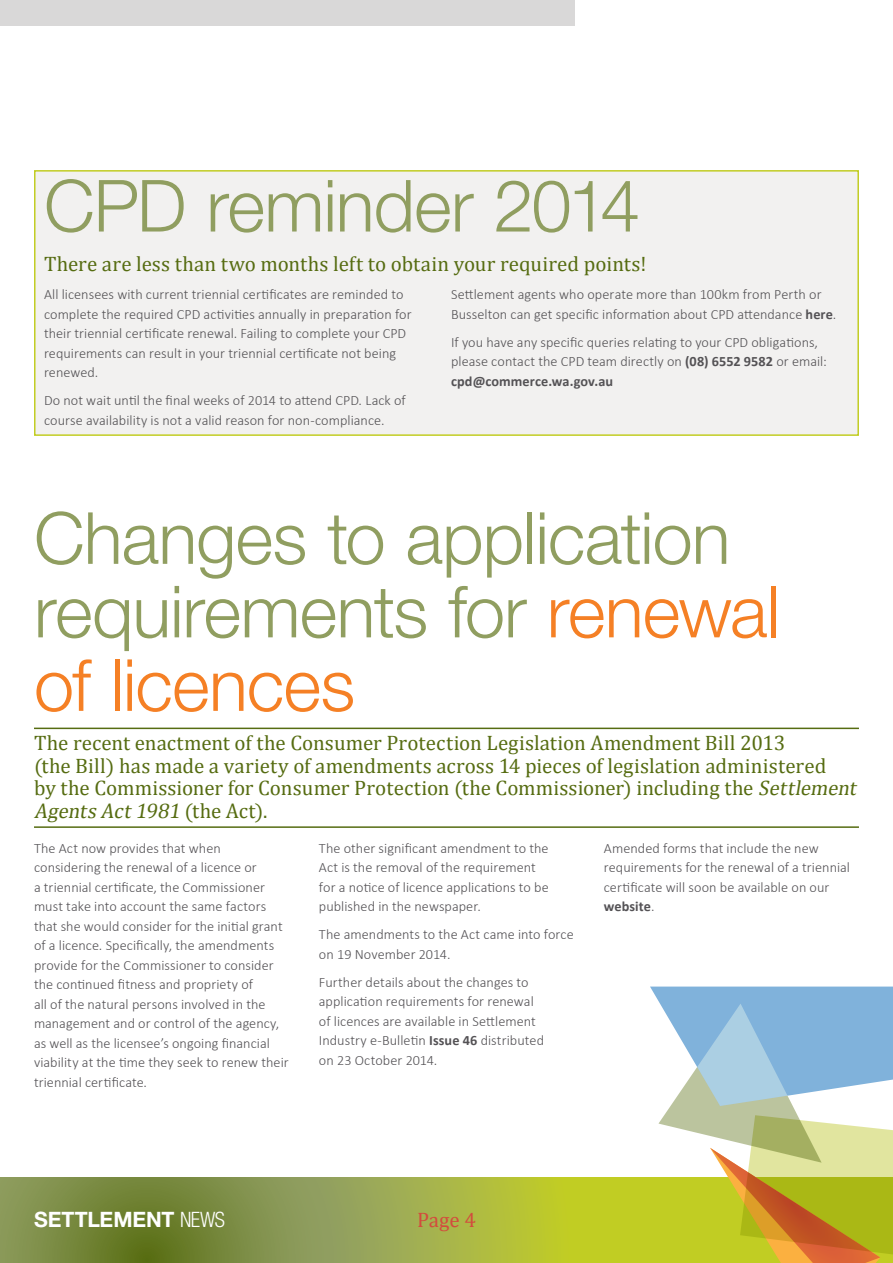
<style>
.page{position:relative;width:893px;height:1263px;background:#fff}
.page>*{position:absolute;margin:0;border:0;box-sizing:border-box;transform-origin:0 0}
.SN_Main_heading{font:300 72px/73.5px "Helvetica Neue LT Std";letter-spacing:-.015em;color:#909e60}
.t1{font:700 21.15px "Helvetica Neue LT Std";color:#fff}
.SN_Intro_para{font:21px/22.5px "Cambria Math";color:#566c11}
.t2{font:21px "Cambria Math";color:#d34b3d}
.SN_Body_text{font:300 14.25px/19.5px "Calibri";color:#545255}
.s1{font-weight:700}
.s2{color:#f58025}
.s3{font-style:italic}
.s4{font-weight:300;font-stretch:condensed}
</style>
<div class="page">
<svg style="left:0;top:1178px;width:650px;height:85px;background:#94a341"></svg>
<div style="left:0;top:0;width:574px;height:26px;background:#d9d8d8"></div>
<svg style="left:650px;top:986px;width:243px;height:277px"></svg>
<div style="left:35px;top:171px;width:823px;height:264px;background:#f2f1f0"></div>
<div style="left:34px;top:170px;width:825px;height:266px;border:2px solid #c2cd23"></div>
<hr style="left:34px;top:728px;width:825px;height:1px;background:#566c11">
<hr style="left:34px;top:826px;width:825px;height:2px;background:#566c11">
<p class="SN_Main_heading" style="left:44px;top:168px;width:598px">CPD reminder 2014</p>
<p class="SN_Intro_para" style="left:44px;top:253px;width:604px">There are less than two months left to obtain your required points!</p>
<p class="SN_Body_text" style="left:44px;top:284px;width:369px">All licensees with current triennial certificates are reminded to complete the required CPD activities annually in preparation for their triennial certificate renewal. Failing to complete your CPD requirements can result in your triennial certificate not being renewed.</p>
<p class="SN_Body_text" style="left:44px;top:390px;width:363px">Do not wait until the final weeks of 2014 to attend CPD. Lack of course availability is not a valid reason for non-compliance.</p>
<p class="SN_Body_text" style="left:451px;top:284px;width:387px">Settlement agents who operate more than 100km from Perth or<br>Busselton can get specific information about CPD attendance <span class="s1">here</span>.</p>
<p class="SN_Body_text" style="left:451px;top:332px;width:377px">If you have any specific queries relating to your CPD obligations, please contact the CPD team directly on <span class="s1">(08) 6552 9582</span> or email: <span class="s1">cpd@commerce.wa.gov.au</span></p>
<p class="SN_Main_heading" style="left:34px;top:500px;width:748px">Changes to application requirements for <span class="s2">renewal of licences</span></p>
<p class="SN_Intro_para" style="left:34px;top:732px;width:842px">The recent enactment of the Consumer Protection Legislation Amendment Bill 2013<br>(the Bill) has made a variety of amendments across 14 pieces of legislation administered<br>by the Commissioner for Consumer Protection (the Commissioner) including the <span class="s3">Settlement AgentsAct1981</span>(t h e A c t) .</p>
<p class="SN_Body_text" style="left:34px;top:838px;width:256px">The Act now provides that when considering the renewal of a licence or<br>a triennial certificate, the Commissioner must take into account the same factors that she would consider for the initial grant of a licence. Specifically, the amendments provide for the Commissioner to consider the continued fitness and propriety of<br>all of the natural persons involved in the management and or control of the agency, as well as the licensee’s ongoing financial viability at the time they seek to renew their triennial certificate.</p>
<p class="SN_Body_text" style="left:319px;top:838px;width:231px">The other significant amendment to the Act is the removal of the requirement for a notice of licence applications to be published in the newspaper.</p>
<p class="SN_Body_text" style="left:604px;top:838px;width:248px">Amended forms that include the new requirements for the renewal of a triennial certificate will soon be available on our <span class="s1">website</span>.</p>
<p class="SN_Body_text" style="left:319px;top:924px;width:256px">The amendments to the Act came into force on 19 November 2014.</p>
<p class="SN_Body_text" style="left:319px;top:972px;width:227px">Further details about the changes to application requirements for renewal of licences are available in Settlement Industry e-Bulletin <span class="s1">Issue 46</span> distributed on 23 October 2014.</p>
<h2 class="t1" style="left:34px;top:1206px;width:192px">SETTLEMENT <span class="s4">NEWS</span></h2>
<h3 class="t2" style="left:417px;top:1207px;width:60px">Page 4</h3>
</div>
